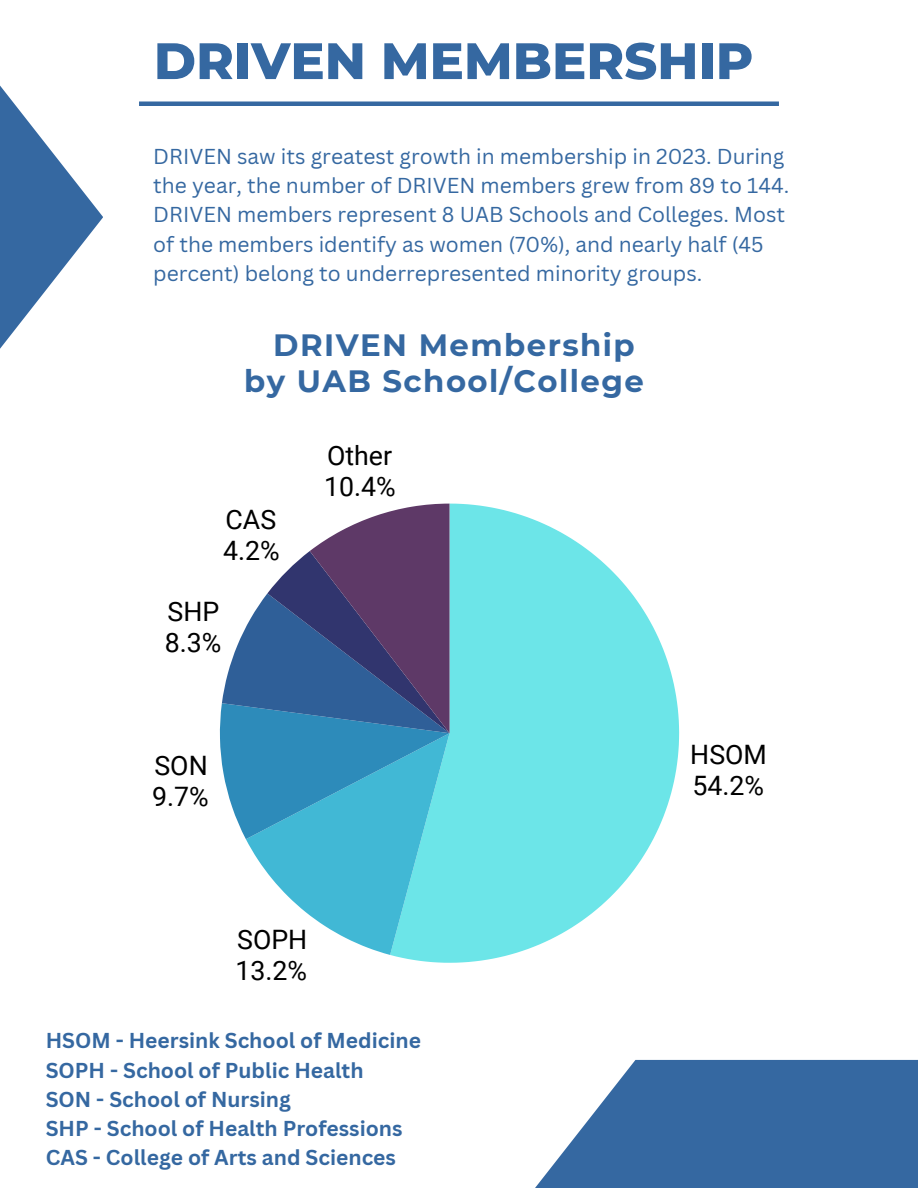
<style>
.page{position:relative;width:918px;height:1188px;background:#fff}
.page>*{position:absolute;margin:0;border:0;box-sizing:border-box;transform-origin:0 0}
.t1{font:800 51.15px "Montserrat";color:#3568a1}
.t2{font:700 30.75px/36px "Montserrat";letter-spacing:.045em;color:#3568a1;text-align:right}
.t3{font:26.7px/31.2px "Roboto";color:#000}
.t4{font:21px/29.2px "Canva Sans";color:#3568a1}
.t5{font:700 21px/29.2px "Canva Sans";color:#3568a1}
</style>
<div class="page">
<svg style="left:0;top:85px;width:103px;height:264px"></svg>
<svg style="left:535px;top:1060px;width:383px;height:128px;background:#4f7bad"></svg>
<div style="left:139px;top:101px;width:640px;height:5px;background:#3568a1"></div>
<svg style="left:391px;top:504px;width:288px;height:459px;fill:#6ce5e8"></svg>
<svg style="left:246px;top:839px;width:204px;height:116px;fill:#41b8d5"></svg>
<svg style="left:220px;top:504px;width:230px;height:335px"></svg>
<h1 class="t1" style="left:154px;top:30px;width:601px">DRIVEN MEMBERSHIP</h1>
<p class="t4" style="left:153px;top:141px;width:638px">DRIVEN saw its greatest growth in membership in 2023. During the year, the number of DRIVEN members grew from 89 to 144.<br>DRIVEN members represent 8 UAB Schools and Colleges. Most of the members identify as women (70%), and nearly half (45 percent) belong to underrepresented minority groups.</p>
<h2 class="t2" style="left:244px;top:327px;width:401px">DRIVEN Membership by UAB School/College</h2>
<p class="t3" style="left:223px;top:504px;width:58px">CAS<br>4.2%</p>
<p class="t3" style="left:165px;top:596px;width:58px">SHP<br>8.3%</p>
<p class="t3" style="left:152px;top:750px;width:58px">SON<br>9.7%</p>
<p class="t3" style="left:324px;top:440px;width:73px">Other<br>10.4%</p>
<p class="t3" style="left:235px;top:924px;width:73px">SOPH<br>13.2%</p>
<p class="t5" style="left:46px;top:1026px;width:377px">HSOM - Heersink School of Medicine<br>SOPH - School of Public Health<br>SON - School of Nursing<br>SHP - School of Health Professions<br>CAS - College of Arts and Sciences</p>
<p class="t3" style="left:690px;top:739px;width:78px">HSOM<br>54.2%</p>
</div>
